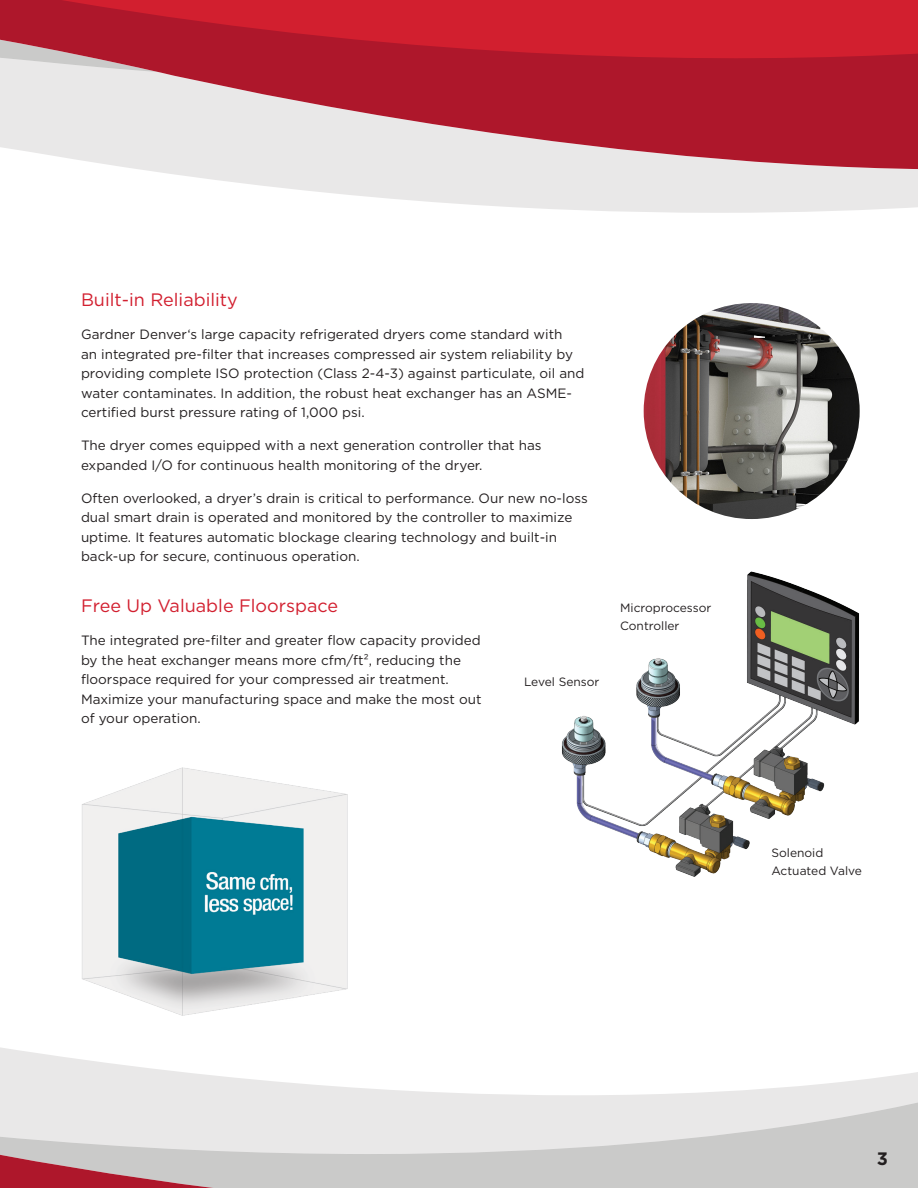
<style>
.page{position:relative;width:918px;height:1188px;background:#fff}
.page>*{position:absolute;margin:0;border:0;box-sizing:border-box;transform-origin:0 0}
.Heading_12{font:18px "Gotham";color:#d21f2f}
.t1{font:700 18px "Gotham";color:#231f20}
.Body_Text_9{font:13.5px/19.5px "Gotham";color:#231f20}
.Body_Text_8_-_captio{font:12px/18px "Gotham";color:#231f20}
</style>
<div class="page">
<svg style="left:0;top:1047px;width:918px;height:83px;fill:#e9e8e8"></svg>
<svg style="left:0;top:1130px;width:918px;height:58px;background:#cfc6c6"></svg>
<svg style="left:140px;top:169px;width:778px;height:44px;fill:#e9e8e8"></svg>
<svg style="left:0;top:64px;width:918px;height:105px;background:#c97681"></svg>
<svg style="left:0;top:0;width:918px;height:64px;background:#c52031"></svg>
<img style="left:562px;top:571px;width:297px;height:306px">
<img style="left:82px;top:767px;width:266px;height:249px">
<img style="left:644px;top:303px;width:216px;height:216px;border-radius:108px">
<p class="Heading_12" style="left:81px;top:288px;width:158px">Built-in Reliability</p>
<p class="Body_Text_9" style="left:81px;top:324px;width:505px">Gardner Denver‘s large capacity refrigerated dryers come standard with<br>an integrated pre-filter that increases compressed air system reliability by providing complete ISO protection (Class 2-4-3) against particulate, oil and water contaminates. In addition, the robust heat exchanger has an ASME&shy;certified burst pressure rating of 1,000 psi.</p>
<p class="Body_Text_9" style="left:81px;top:435px;width:462px">The dryer comes equipped with a next generation controller that has expanded I/O for continuous health monitoring of the dryer.</p>
<p class="Body_Text_9" style="left:81px;top:488px;width:508px">Often overlooked, a dryer’s drain is critical to performance. Our new no-loss dual smart drain is operated and monitored by the controller to maximize uptime. It features automatic blockage clearing technology and built-in back-up for secure, continuous operation.</p>
<p class="Heading_12" style="left:81px;top:594px;width:259px">Free Up Valuable Floorspace</p>
<p class="Body_Text_9" style="left:81px;top:630px;width:402px">The integrated pre-filter and greater flow capacity provided by the heat exchanger means more cfm/ft², reducing the floorspace required for your compressed air treatment.<br>Maximize your manufacturing space and make the most out of your operation.</p>
<p class="Body_Text_8_-_captio" style="left:524px;top:672px;width:77px">Level Sensor</p>
<p class="Body_Text_8_-_captio" style="left:620px;top:599px;width:93px">Microprocessor<br>Controller</p>
<p class="Body_Text_8_-_captio" style="left:771px;top:843px;width:92px">Solenoid<br>Actuated Valve</p>
<h1 class="t1" style="left:877px;top:1147px;width:13px">3</h1>
</div>
